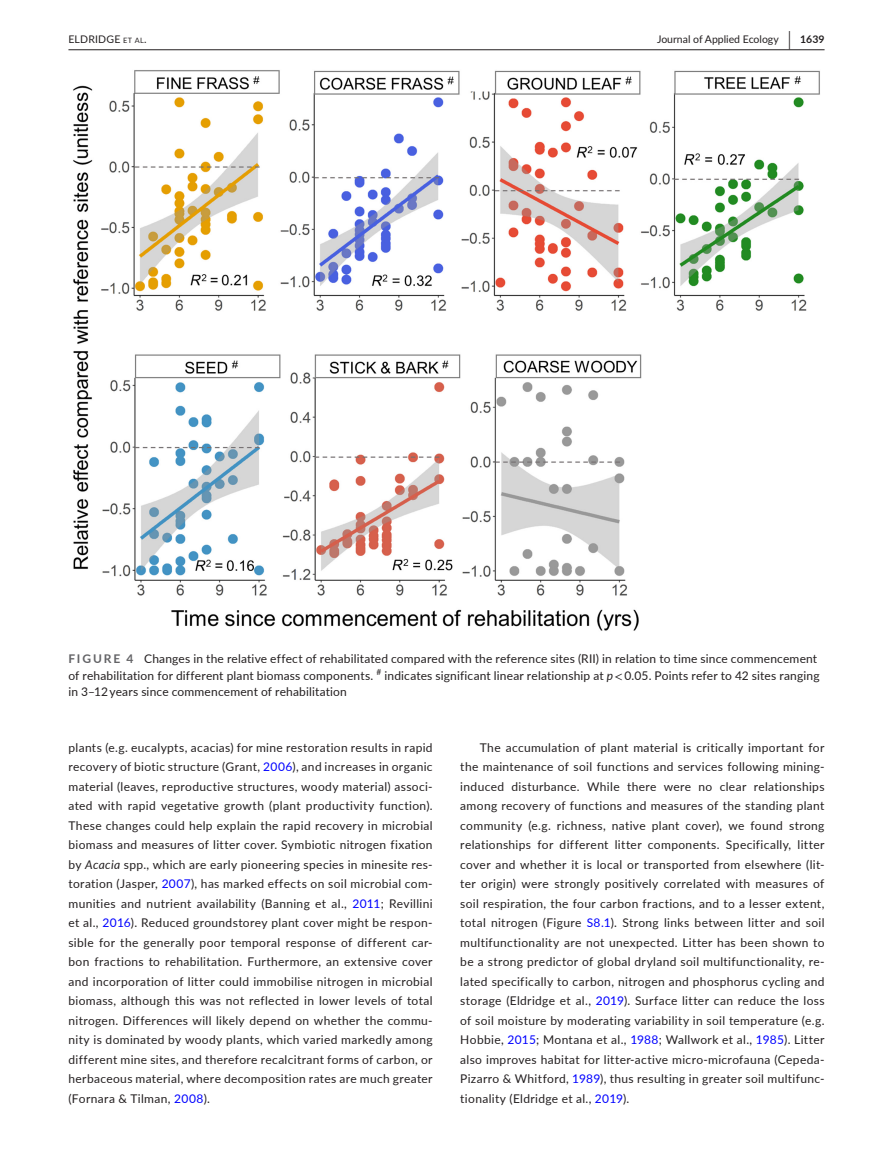
<style>
.page{position:relative;width:893px;height:1174px;background:#fff}
.page>*{position:absolute;margin:0;border:0;box-sizing:border-box;transform-origin:0 0}
.t1{font:12px/19.5px "Lato";letter-spacing:.015em;color:#231f20;text-align:justify}
.t2{font:10.5px "Lato";color:#231f20}
.t3{font:10.5px "Lato";letter-spacing:.02em;color:#231f20}
.t4{font:8.4px "Lato";color:#231f20}
.s1{font-size:7.35px}
.s2{font-style:inherit}
.s3{font-weight:700;font-size:19.5px}
.s4{font-weight:700}
.s5{font-weight:700;color:#636366}
.s6{font-style:italic}
.s7{font-family:"STIX"}
.s8{color:#00f}
</style>
<div class="page">
<hr style="left:68px;top:49px;width:756px;height:1px;background:#231f20">
<img style="left:73px;top:70px;width:747px;height:561px">
<p class="t3" style="left:68px;top:31px;width:80px">ELDRIDGE <span class="s1">et al</span><span class="s2">.</span></p>
<p class="t2" style="left:657px;top:31px;width:169px">Journal of Applied Ecology <span class="s3">|</span> <span class="s4">1639</span></p>
<p class="t1" style="left:68px;top:650px;width:750px;line-height:16.5px"><span class="s5">FIGURE 4</span> Changes in the relative effect of rehabilitated compared with the reference sites (RII) in relation to time since commencement of rehabilitation for different plant biomass components.</p>
<p class="t4" style="left:376px;top:665px;width:6px">#</p>
<p class="t1" style="left:384px;top:665px;width:437px">indicates significant linear relationship at <span class="s6">p</span><span class="s7">&lt;</span> 0.05. Points refer to 42 sites ranging</p>
<p class="t1" style="left:68px;top:682px;width:280px">in 3–12 years since commencement of rehabilitation</p>
<p class="t1" style="left:68px;top:737px;width:366px">plants (e.g. eucalypts, acacias) for mine restoration results in rapid recovery of biotic structure (Grant, <span class="s8">2006</span>), and increases in organic material (leaves, reproductive structures, woody material) associ&shy;ated with rapid vegetative growth (plant productivity function).<br>These changes could help explain the rapid recovery in microbial biomass and measures of litter cover. Symbiotic nitrogen fixation by <span class="s6">Acacia</span> spp., which are early pioneering species in minesite res&shy;toration (Jasper, <span class="s8">2007</span>), has marked effects on soil microbial com&shy;munities and nutrient availability (Banning et al., <span class="s8">2011</span>; Revillini et al., <span class="s8">2016</span>). Reduced groundstorey plant cover might be respon&shy;sible for the generally poor temporal response of different car&shy;bon fractions to rehabilitation. Furthermore, an extensive cover and incorporation of litter could immobilise nitrogen in microbial biomass, although this was not reflected in lower levels of total nitrogen. Differences will likely depend on whether the commu&shy;nity is dominated by woody plants, which varied markedly among different mine sites, and therefore recalcitrant forms of carbon, or herbaceous material, where decomposition rates are much greater (Fornara &amp; Tilman, <span class="s8">2008</span>).</p>
<p class="t1" style="left:460px;top:737px;width:366px;text-indent:20px">The accumulation of plant material is critically important for the maintenance of soil functions and services following mining&shy;induced disturbance. While there were no clear relationships among recovery of functions and measures of the standing plant community (e.g. richness, native plant cover), we found strong relationships for different litter components. Specifically, litter cover and whether it is local or transported from elsewhere (lit&shy;ter origin) were strongly positively correlated with measures of soil respiration, the four carbon fractions, and to a lesser extent, total nitrogen (Figure <span class="s8">S8.1</span>). Strong links between litter and soil multifunctionality are not unexpected. Litter has been shown to be a strong predictor of global dryland soil multifunctionality, re&shy;lated specifically to carbon, nitrogen and phosphorus cycling and storage (Eldridge et al., <span class="s8">2019</span>). Surface litter can reduce the loss of soil moisture by moderating variability in soil temperature (e.g.<br>Hobbie, <span class="s8">2015</span>; Montana et al., <span class="s8">1988</span>; Wallwork et al., <span class="s8">1985</span>). Litter also improves habitat for litter-active micro-microfauna (Cepeda-Pizarro &amp; Whitford, <span class="s8">1989</span>), thus resulting in greater soil multifunc&shy;tionality (Eldridge et al., <span class="s8">2019</span>).</p>
</div>
